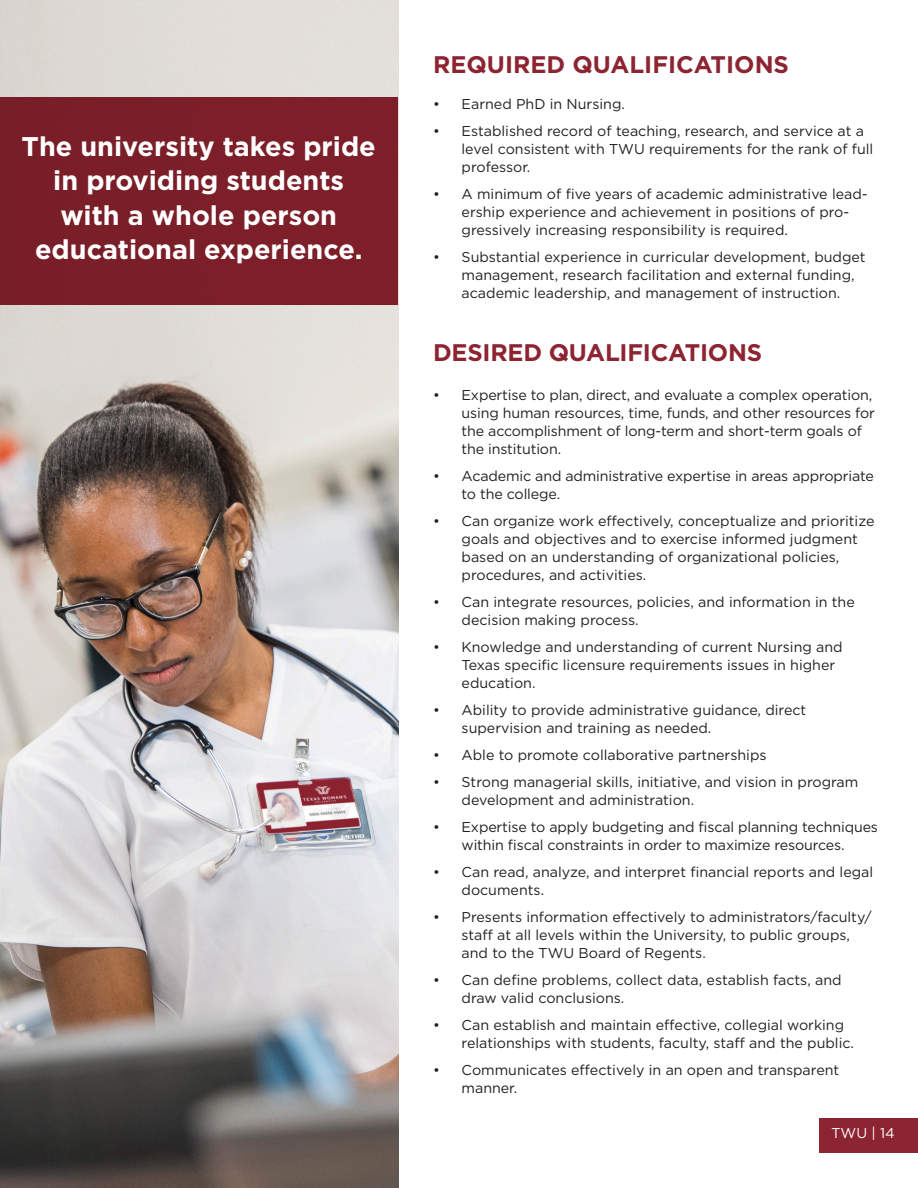
<style>
.page{position:relative;width:918px;height:1188px;background:#fff}
.page>*{position:absolute;margin:0;border:0;box-sizing:border-box;transform-origin:0 0}
.t1{font:700 27px/34.5px "Gotham";color:#fff;text-align:center}
.Heading{font:700 24px "Gotham";letter-spacing:-.01em;color:#8d2431}
.t2{font:14.25px/18px "Gotham";color:#231f20}
.t3{font:14.25px "Gotham";color:#fff}
</style>
<div class="page">
<img style="left:0;top:0;width:399px;height:1188px">
<div style="left:0;top:97px;width:398px;height:208px;background:#7c1f29"></div>
<div style="left:820px;top:1118px;width:98px;height:34px;background:#8d2431"></div>
<p class="t1" style="left:22px;top:129px;width:356px">The university takes pride in providing students with a whole person educational experience.</p>
<p class="Heading" style="left:433px;top:49px;width:357px">REQUIRED QUALIFICATIONS</p>
<p class="t2" style="left:433px;top:95px;width:193px">• Earned PhD in Nursing.</p>
<p class="t2" style="left:462px;top:122px;width:413px;text-indent:-28px">• Established record of teaching, research, and service at a level consistent with TWU requirements for the rank of full professor.</p>
<p class="t2" style="left:462px;top:185px;width:408px;text-indent:-28px">• A minimum of five years of academic administrative lead&shy;ership experience and achievement in positions of pro&shy;gressively increasing responsibility is required.</p>
<p class="t2" style="left:462px;top:248px;width:406px;text-indent:-28px">• Substantial experience in curricular development, budget management, research facilitation and external funding, academic leadership, and management of instruction.</p>
<p class="Heading" style="left:433px;top:337px;width:331px">DESIRED QUALIFICATIONS</p>
<p class="t2" style="left:462px;top:386px;width:415px;text-indent:-28px">• Expertise to plan, direct, and evaluate a complex operation, using human resources, time, funds, and other resources for the accomplishment of long-term and short-term goals of the institution.</p>
<p class="t2" style="left:462px;top:467px;width:414px;text-indent:-28px">• Academic and administrative expertise in areas appropriate to the college.</p>
<p class="t2" style="left:462px;top:512px;width:414px;text-indent:-28px">• Can organize work effectively, conceptualize and prioritize goals and objectives and to exercise informed judgment based on an understanding of organizational policies, procedures, and activities.</p>
<p class="t2" style="left:462px;top:593px;width:395px;text-indent:-28px">• Can integrate resources, policies, and information in the decision making process.</p>
<p class="t2" style="left:462px;top:638px;width:383px;text-indent:-28px">• Knowledge and understanding of current Nursing and<br>Texas specific licensure requirements issues in higher education.</p>
<p class="t2" style="left:462px;top:701px;width:346px;text-indent:-28px">• Ability to provide administrative guidance, direct supervision and training as needed.</p>
<p class="t2" style="left:433px;top:746px;width:335px">• Able to promote collaborative partnerships</p>
<p class="t2" style="left:462px;top:773px;width:398px;text-indent:-28px">• Strong managerial skills, initiative, and vision in program development and administration.</p>
<p class="t2" style="left:433px;top:818px;width:446px;text-align:center">• Expertise to apply budgeting and fiscal planning techniques within fiscal constraints in order to maximize resources.</p>
<p class="t2" style="left:462px;top:863px;width:413px;text-indent:-28px">• Can read, analyze, and interpret financial reports and legal documents.</p>
<p class="t2" style="left:462px;top:908px;width:412px;text-indent:-28px">• Presents information effectively to administrators/faculty/ staff at all levels within the University, to public groups, and to the TWU Board of Regents.</p>
<p class="t2" style="left:462px;top:971px;width:382px;text-indent:-28px">• Can define problems, collect data, establish facts, and draw valid conclusions.</p>
<p class="t2" style="left:462px;top:1016px;width:394px;text-indent:-28px">• Can establish and maintain effective, collegial working relationships with students, faculty, staff and the public.</p>
<p class="t2" style="left:462px;top:1061px;width:379px;text-indent:-28px">• Communicates effectively in an open and transparent manner.</p>
<p class="t3" style="left:832px;top:1124px;width:65px">TWU | 14</p>
</div>
